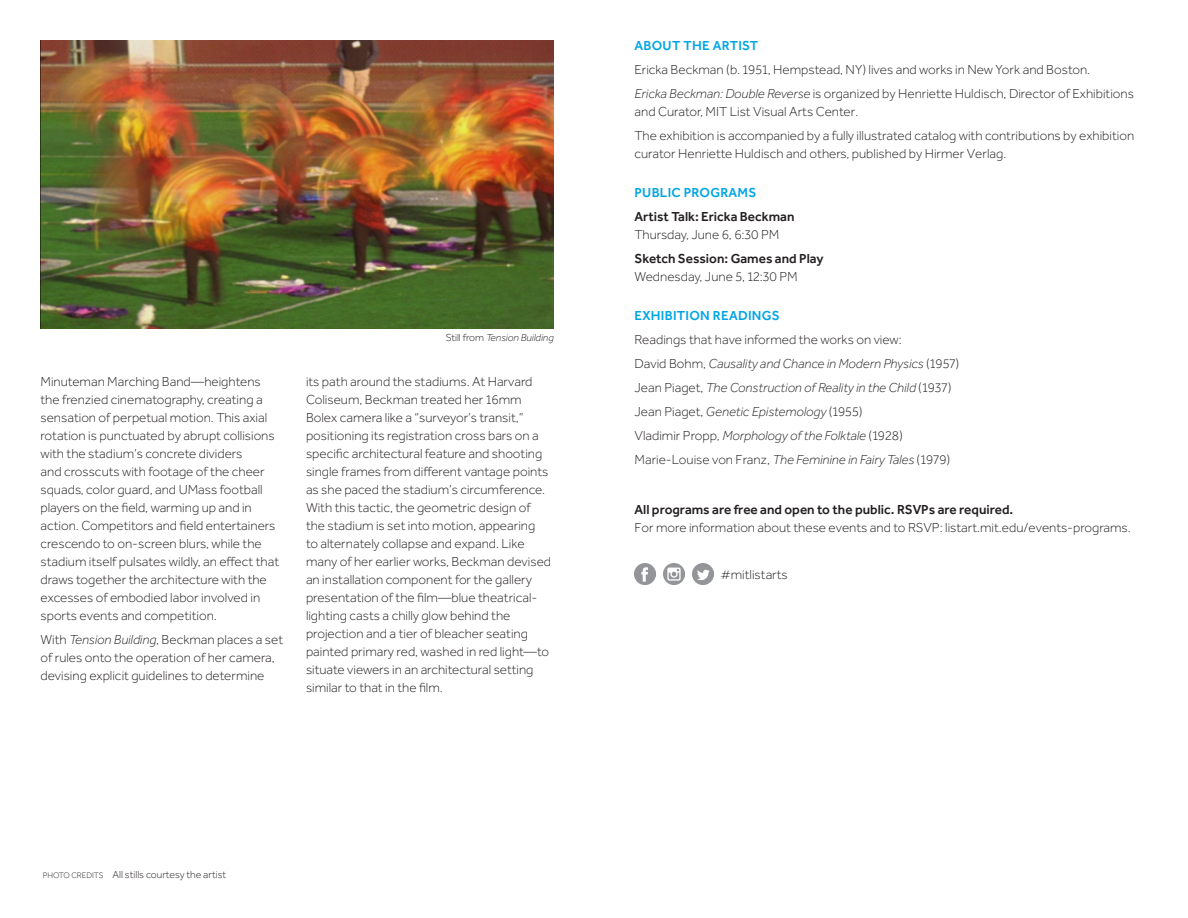
<style>
.page{position:relative;width:1188px;height:918px;background:#fff}
.page>*{position:absolute;margin:0;border:0;box-sizing:border-box;transform-origin:0 0}
.body_text{font:300 13.5px/18px "Effra";color:#231f20}
.body_text_span{font:300 13.5px/18px "Effra";color:#231f20}
.body_text_span-2{font:italic 300 13.5px "Effra";color:#231f20}
.Event_header{font:500 13.5px/18px "Effra";color:#231f20}
.Event_text{font:300 13.5px "Effra";color:#231f20}
.Color_header{font:500 13.5px "Effra";letter-spacing:.02em;color:#00a6e4}
.Caption_back_cover{font:300 10.5px "Effra";color:#231f20}
.Caption_-_photo{font:italic 300 10.5px "Effra";color:#231f20}
.s1{font-style:italic}
.s2{font-style:normal}
.s3{font-size:8.25px}
.s4{font-weight:300}
</style>
<div class="page">
<img style="left:41px;top:40px;width:512px;height:289px">
<img style="left:634px;top:564px;width:21px;height:21px">
<img style="left:664px;top:564px;width:21px;height:21px">
<img style="left:693px;top:564px;width:21px;height:21px">
<p class="body_text" style="left:40px;top:373px;width:240px">Minuteman Marching Band—heightens the frenzied cinematography, creating a sensation of perpetual motion. This axial rotation is punctuated by abrupt collisions with the stadium’s concrete dividers<br>and crosscuts with footage of the cheer squads, color guard, and UMass football players on the field, warming up and in action. Competitors and field entertainers crescendo to on-screen blurs, while the stadium itself pulsates wildly, an effect that draws together the architecture with the excesses of embodied labor involved in sports events and competition.</p>
<p class="body_text" style="left:40px;top:631px;width:244px">With <span class="s1">Tension Building</span>, Beckman places a set of rules onto the operation of her camera, devising explicit guidelines to determine</p>
<p class="Caption_-_photo" style="left:446px;top:331px;width:109px"><span class="s2">Still from</span> Tension Building</p>
<p class="body_text" style="left:306px;top:373px;width:247px">its path around the stadiums. At Harvard Coliseum, Beckman treated her 16mm Bolex camera like a “surveyor’s transit,” positioning its registration cross bars on a specific architectural feature and shooting single frames from different vantage points as she paced the stadium’s circumference.<br>With this tactic, the geometric design of the stadium is set into motion, appearing<br>to alternately collapse and expand. Like many of her earlier works, Beckman devised an installation component for the gallery presentation of the film—blue theatrical&shy;lighting casts a chilly glow behind the projection and a tier of bleacher seating painted primary red, washed in red light—to situate viewers in an architectural setting similar to that in the film.</p>
<p class="Caption_back_cover" style="left:43px;top:868px;width:185px"><span class="s3">PHOTO CREDITS</span> All stills courtesy the artist</p>
<p class="Color_header" style="left:634px;top:37px;width:125px">ABOUT THE ARTIST</p>
<p class="body_text_span" style="left:634px;top:60px;width:457px">Ericka Beckman (b. 1951, Hempstead, NY) lives and works in New York and Boston.</p>
<p class="body_text_span" style="left:634px;top:84px;width:501px"><span class="s1">Ericka Beckman: Double Reverse</span> is organized by Henriette Huldisch, Director of Exhibitions and Curator, MIT List Visual Arts Center.</p>
<p class="body_text_span" style="left:634px;top:126px;width:501px">The exhibition is accompanied by a fully illustrated catalog with contributions by exhibition curator Henriette Huldisch and others, published by Hirmer Verlag.</p>
<p class="Color_header" style="left:634px;top:184px;width:124px">PUBLIC PROGRAMS</p>
<p class="Event_header" style="left:634px;top:207px;width:162px">Artist Talk: Ericka Beckman<br><span class="s4">Thursday, June 6, 6:30 PM</span></p>
<p class="Event_header" style="left:634px;top:249px;width:191px">Sketch Session: Games and Play<br><span class="s4">Wednesday, June 5, 12:30 PM</span></p>
<p class="Color_header" style="left:634px;top:307px;width:147px">EXHIBITION READINGS</p>
<p class="body_text_span" style="left:634px;top:330px;width:269px">Readings that have informed the works on view:</p>
<p class="body_text_span-2" style="left:634px;top:356px;width:326px"><span class="s2">David Bohm,</span> Causality and Chance in Modern Physics <span class="s2">(1957)</span></p>
<p class="body_text_span-2" style="left:634px;top:380px;width:319px"><span class="s2">Jean Piaget,</span> The Construction of Reality in the Child <span class="s2">(1937)</span></p>
<p class="body_text_span-2" style="left:634px;top:404px;width:230px"><span class="s2">Jean Piaget,</span> Genetic Epistemology <span class="s2">(1955)</span></p>
<p class="body_text_span-2" style="left:634px;top:428px;width:270px"><span class="s2">Vladimir Propp,</span> Morphology of the Folktale <span class="s2">(1928)</span></p>
<p class="body_text_span" style="left:634px;top:450px;width:317px">Marie-Louise von Franz, <span class="s1">The Feminine in Fairy Tales</span> (1979)</p>
<p class="Event_header" style="left:634px;top:501px;width:380px">All programs are free and open to the public. RSVPs are required.</p>
<p class="Event_text" style="left:634px;top:520px;width:498px">For more information about these events and to RSVP: listart.mit.edu/events-programs.</p>
<p class="Event_text" style="left:720px;top:567px;width:69px">#mitlistarts</p>
</div>
